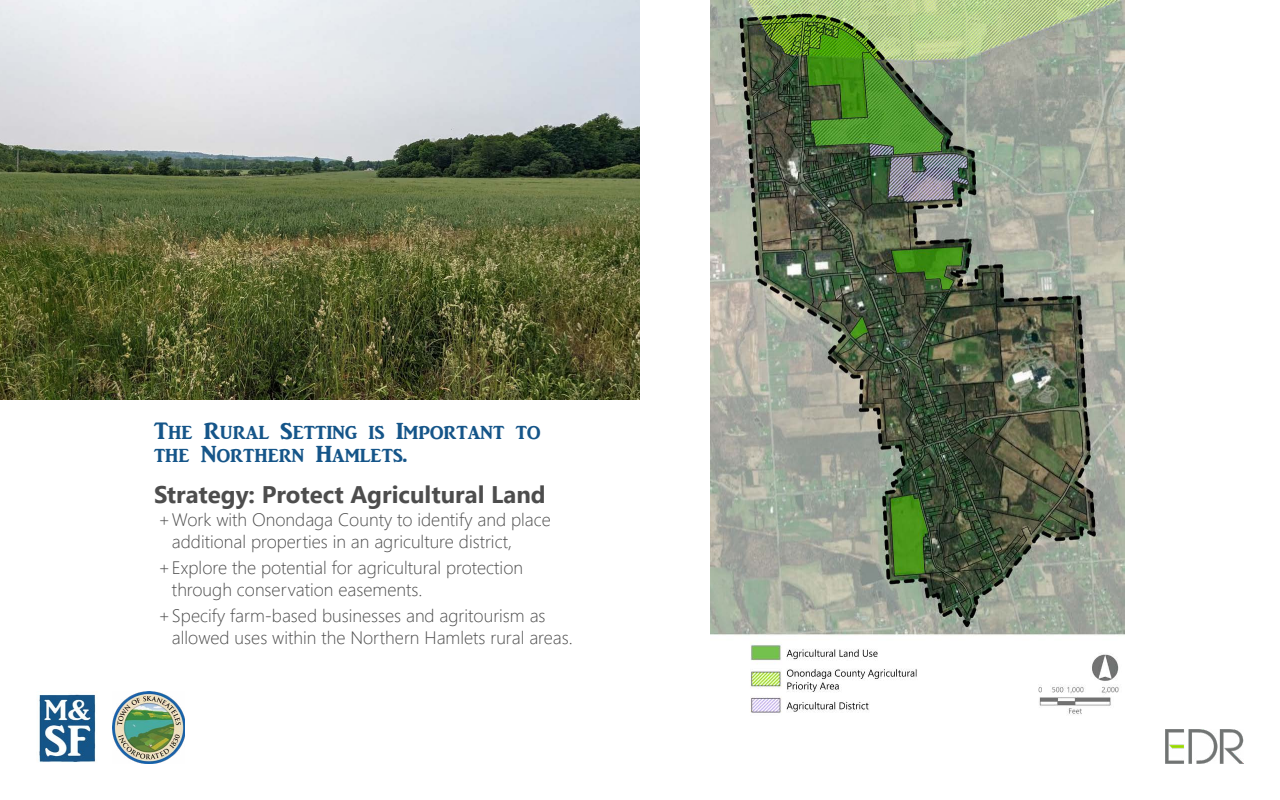
<style>
.page{position:relative;width:1280px;height:800px;background:#fff}
.page>*{position:absolute;margin:0;border:0;box-sizing:border-box;transform-origin:0 0}
.t1{font:24px/23px "ARJULIAN";color:#155589}
.t2{font:700 24px "Segoe UI";color:#4d4d4d}
.t3{font:300 18px/21.6px "Segoe UI";color:#4d4d4d}
</style>
<div class="page">
<img style="left:112px;top:691px;width:73px;height:73px">
<img style="left:38px;top:694px;width:58px;height:69px">
<img style="left:1165px;top:730px;width:79px;height:34px">
<img style="left:0;top:0;width:640px;height:400px">
<img style="left:710px;top:0;width:415px;height:714px">
<h1 class="t1" style="left:154px;top:420px;width:388px">The Rural Setting is Important to the Northern Hamlets.</h1>
<h1 class="t2" style="left:154px;top:472px;width:393px">Strategy: Protect Agricultural Land</h1>
<p class="t3" style="left:172px;top:507px;width:380px;text-indent:-14px">+Work with Onondaga County to identify and place additional properties in an agriculture district,</p>
<p class="t3" style="left:172px;top:555px;width:353px;text-indent:-14px">+Explore the potential for agricultural protection through conservation easements.</p>
<p class="t3" style="left:172px;top:604px;width:402px;text-indent:-14px">+Specify farm-based businesses and agritourism as allowed uses within the Northern Hamlets rural areas.</p>
</div>
